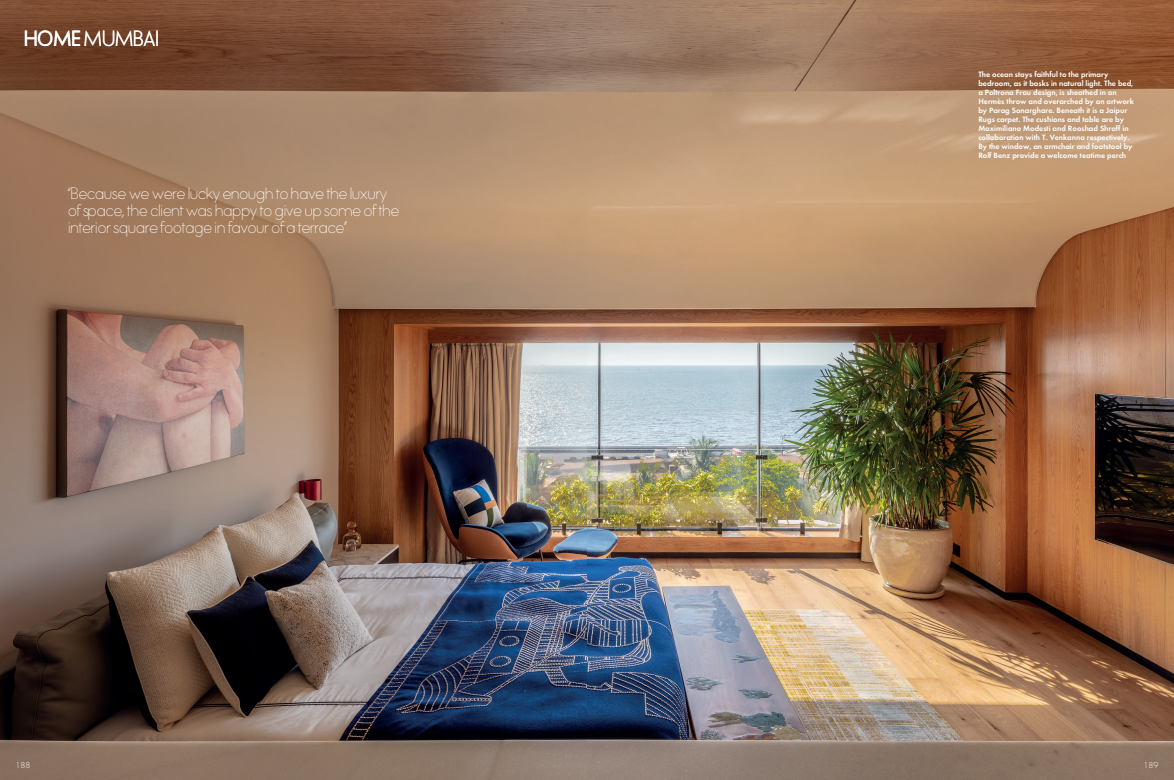
<style>
.page{position:relative;width:1174px;height:780px;background:#fff}
.page>*{position:absolute;margin:0;border:0;box-sizing:border-box;transform-origin:0 0}
.t1{font:500 20px "Elle Nova C Std";color:#fff}
.t2{font:300 15px/17px "Elle Nova C Std";color:#fff}
.t3{font:600 8px/9px "Elle Gabor Std";color:#fff}
.t4{font:300 8px "Futura Std";color:#fff}
.s1{font-weight:600}
</style>
<div class="page">
<img style="left:0;top:0;width:1174px;height:780px">
<p class="t1" style="left:24px;top:27px;width:136px"><span class="s1">HOME</span> MUMBAI</p>
<p class="t2" style="left:68px;top:185px;width:333px">“Because we were lucky enough to have the luxury of space, the client was happy to give up some of the interior square footage in favour of a terrace”</p>
<p class="t4" style="left:16px;top:759px;width:16px">188</p>
<p class="t3" style="left:978px;top:70px;width:157px">The ocean stays faithful to the primary bedroom, as it basks in natural light. The bed, a Poltrona Frau design, is sheathed in an Hermès throw and overarched by an artwork by Parag Sonarghare. Beneath it is a Jaipur Rugs carpet. The cushions and table are by Maximiliano Modesti and Rooshad Shroff in collaboration with T. Venkanna respectively.<br>By the window, an armchair and footstool by Rolf Benz provide a welcome teatime perch</p>
<p class="t4" style="left:1143px;top:759px;width:16px">189</p>
</div>
